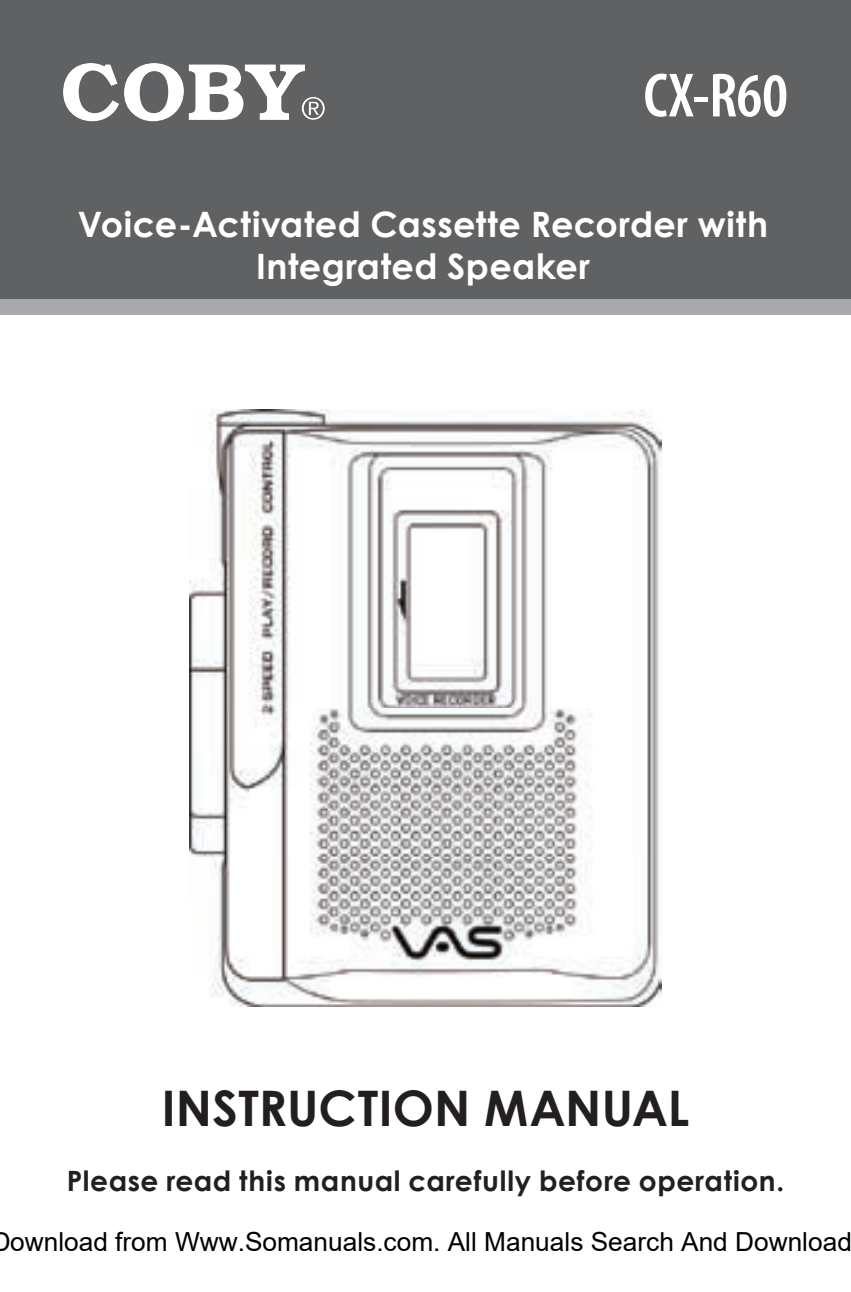
<style>
.page{position:relative;width:851px;height:1292px;background:#fff}
.page>*{position:absolute;margin:0;border:0;box-sizing:border-box;transform-origin:0 0}
.t1{font:600 condensed 63px "Myriad Pro";color:#fff}
.t2{font:700 49px "Century Gothic";letter-spacing:.005em;color:#231f20}
.t3{font:700 35px/42px "Century Gothic";letter-spacing:.01em;color:#fff;text-align:center}
.t4{font:700 28px "Century Gothic";letter-spacing:.02em;color:#231f20}
.t5{font:26.25px "Arial";color:#000}
</style>
<div class="page">
<div style="left:0;top:292px;width:850px;height:23px;background:#a8a9ad"></div>
<div style="left:0;top:0;width:850px;height:299px;background:#5f6162"></div>
<svg style="left:63px;top:63px;width:262px;height:58px"></svg>
<img style="left:189px;top:410px;width:472px;height:596px">
<h1 class="t1" style="left:643px;top:57px;width:146px">CX-R60</h1>
<h3 class="t3" style="left:78px;top:202px;width:691px">Voice-Activated Cassette Recorder with<br>Integrated Speaker</h3>
<h2 class="t2" style="left:162px;top:1070px;width:529px">INSTRUCTION MANUAL</h2>
<p class="t4" style="left:67px;top:1159px;width:718px">Please read this manual carefully before operation.</p>
<p class="t5" style="left:-9px;top:1227px;width:862px">Download from Www.Somanuals.com. All Manuals Search And Download</p>
</div>
